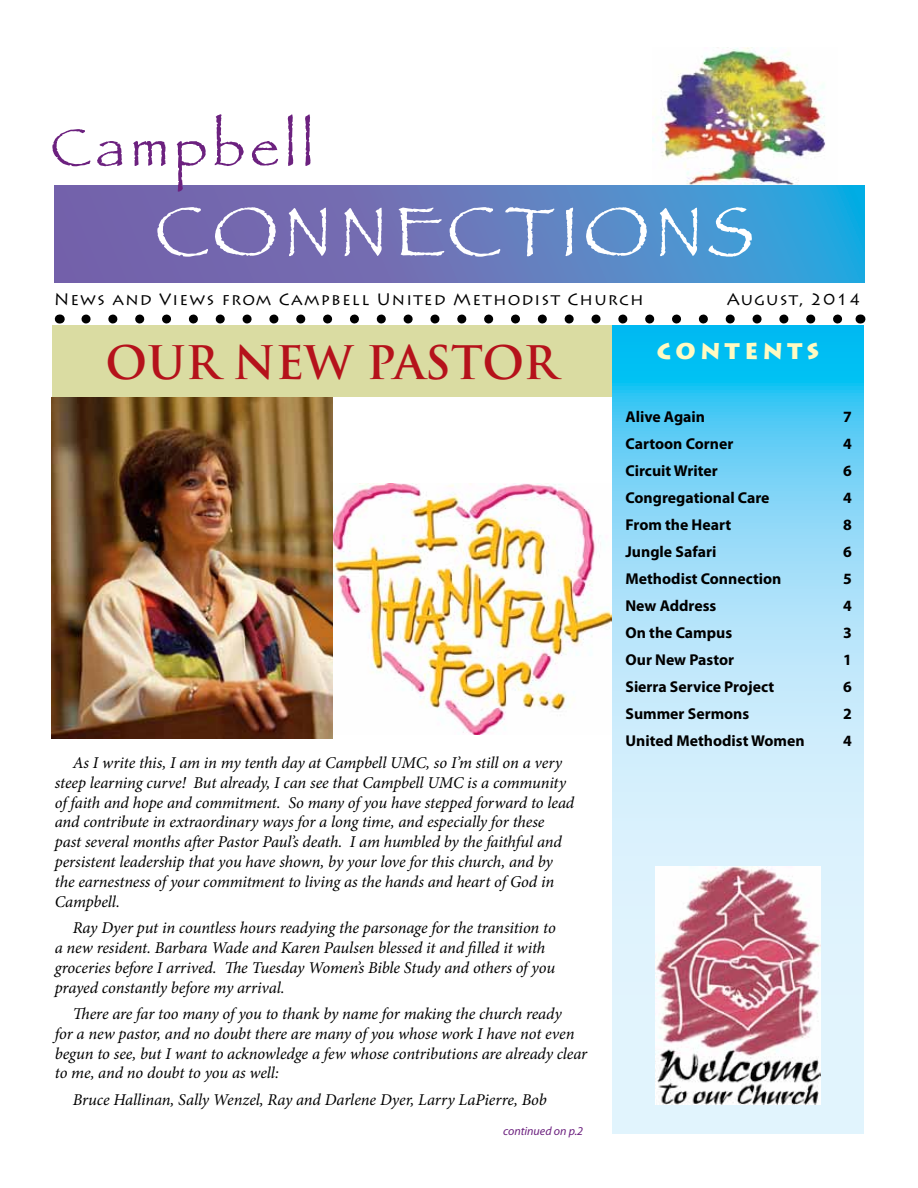
<style>
.page{position:relative;width:918px;height:1188px;background:#fff}
.page>*{position:absolute;margin:0;border:0;box-sizing:border-box;transform-origin:0 0}
.t1{font:72px "Papyrus";letter-spacing:.08em;color:#fff}
.t2{font:54px "Papyrus";letter-spacing:.1em;color:#6c217f}
.t3{font:700 45px "Trajan Pro";color:#b5121b}
.t4{font:900 22.5px "Lithos Pro";letter-spacing:.2em;color:#fffac2}
.t5{font:italic 16.5px/19.8px "Minion Pro";letter-spacing:-.01em;color:#000}
.t6{font:16.5px "Lithos Pro";letter-spacing:.075em;color:#000}
.t7{font:700 15.75px "Myriad Pro";color:#000}
.t8{font:italic 12px "Myriad Pro";color:#6c217f}
</style>
<div class="page">
<img style="left:652px;top:48px;width:186px;height:138px">
<svg style="left:54px;top:186px;width:810px;height:96px;background:#5f7dbe"></svg>
<svg style="left:86px;top:315px;width:757px;height:9px"></svg>
<svg style="left:612px;top:326px;width:252px;height:808px;background:#a1e0f9"></svg>
<img style="left:52px;top:397px;width:281px;height:342px">
<img style="left:333px;top:483px;width:279px;height:251px">
<div style="left:52px;top:326px;width:560px;height:71px;background:#dadca2"></div>
<img style="left:655px;top:866px;width:165px;height:238px">
<h2 class="t2" style="left:51px;top:115px;width:265px">Campbell</h2>
<h1 class="t1" style="left:155px;top:188px;width:601px">CONNECTIONS</h1>
<p class="t6" style="left:54px;top:289px;width:591px">News and Views from Campbell United Methodist Church</p>
<p class="t6" style="left:727px;top:289px;width:136px">August, 2014</p>
<h3 class="t4" style="left:657px;top:337px;width:164px">CONTENTS</h3>
<h3 class="t3" style="left:106px;top:335px;width:453px">OUR NEW PASTOR</h3>
<p class="t5" style="left:55px;top:753px;width:521px;text-indent:18px">As I write this, I am in my tenth day at Campbell UMC, so I’m still on a very steep learning curve! But already, I can see that Campbell UMC is a community of faith and hope and commitment. So many of you have stepped forward to lead and contribute in extraordinary ways for a long time, and especially for these past several months after Pastor Paul’s death. I am humbled by the faithful and persistent leadership that you have shown, by your love for this church, and by the earnestness of your commitment to living as the hands and heart of God in Campbell.</p>
<p class="t5" style="left:55px;top:918px;width:503px;text-indent:18px">Ray Dyer put in countless hours readying the parsonage for the transition to a new resident. Barbara Wade and Karen Paulsen blessed it and filled it with groceries before I arrived. The Tuesday Women’s Bible Study and others of you prayed constantly before my arrival.</p>
<p class="t5" style="left:55px;top:1004px;width:534px;text-indent:18px">There are far too many of you to thank by name for making the church ready<br>for a new pastor, and no doubt there are many of you whose work I have not even begun to see, but I want to acknowledge a few whose contributions are already clear to me, and no doubt to you as well:</p>
<p class="t5" style="left:73px;top:1090px;width:476px">Bruce Hallinan, Sally Wenzel, Ray and Darlene Dyer, Larry LaPierre, Bob</p>
<p class="t8" style="left:503px;top:1124px;width:82px">continued on p.2</p>
<p class="t7" style="left:626px;top:407px;width:81px">Alive Again</p>
<p class="t7" style="left:843px;top:407px;width:10px">7</p>
<p class="t7" style="left:626px;top:434px;width:109px">Cartoon Corner</p>
<p class="t7" style="left:843px;top:434px;width:10px">4</p>
<p class="t7" style="left:626px;top:461px;width:94px">Circuit Writer</p>
<p class="t7" style="left:843px;top:461px;width:10px">6</p>
<p class="t7" style="left:626px;top:488px;width:146px">Congregational Care</p>
<p class="t7" style="left:843px;top:488px;width:10px">4</p>
<p class="t7" style="left:626px;top:515px;width:107px">From the Heart</p>
<p class="t7" style="left:843px;top:515px;width:10px">8</p>
<p class="t7" style="left:626px;top:542px;width:92px">Jungle Safari</p>
<p class="t7" style="left:843px;top:542px;width:10px">6</p>
<p class="t7" style="left:626px;top:569px;width:158px">Methodist Connection</p>
<p class="t7" style="left:843px;top:569px;width:10px">5</p>
<p class="t7" style="left:626px;top:596px;width:92px">New Address</p>
<p class="t7" style="left:843px;top:596px;width:10px">4</p>
<p class="t7" style="left:626px;top:623px;width:108px">On the Campus</p>
<p class="t7" style="left:843px;top:623px;width:10px">3</p>
<p class="t7" style="left:626px;top:650px;width:110px">Our New Pastor</p>
<p class="t7" style="left:843px;top:650px;width:10px">1</p>
<p class="t7" style="left:626px;top:677px;width:150px">Sierra Service Project</p>
<p class="t7" style="left:843px;top:677px;width:10px">6</p>
<p class="t7" style="left:626px;top:704px;width:125px">Summer Sermons</p>
<p class="t7" style="left:843px;top:704px;width:10px">2</p>
<p class="t7" style="left:626px;top:731px;width:181px">United Methodist Women</p>
<p class="t7" style="left:843px;top:731px;width:10px">4</p>
</div>
